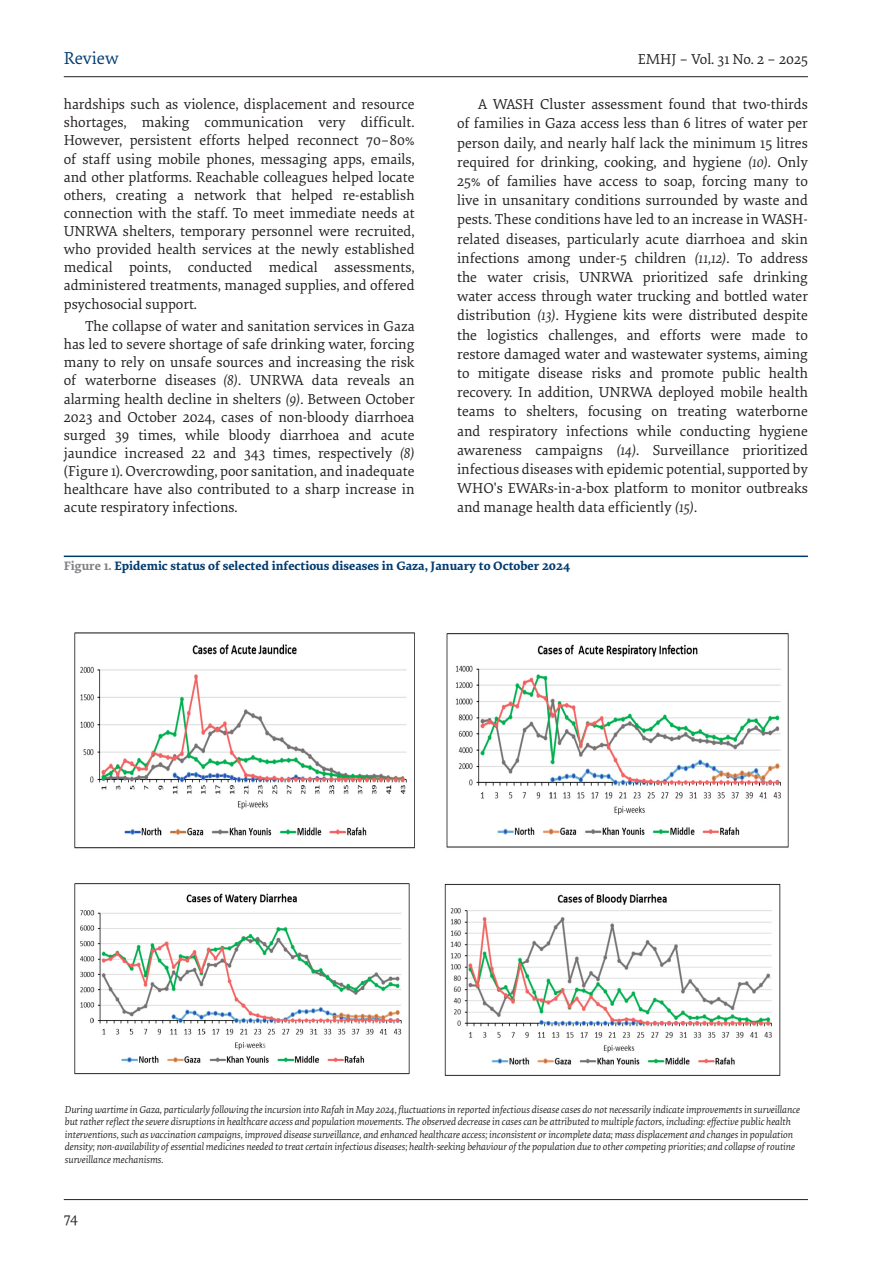
<style>
.page{position:relative;width:893px;height:1263px;background:#fff}
.page>*{position:absolute;margin:0;border:0;box-sizing:border-box;transform-origin:0 0}
.t1{font:18px "Elena";color:#003b70}
.Body{font:15px/18.1px "Elena";color:#231f20;text-align:justify}
.tabletit{font:700 12.75px "Elena";color:#003b70}
.tablenote{font:italic 10.5px/12.6px "Elena";color:#231f20}
.s1{font-style:italic}
.s2{color:#808285}
</style>
<div class="page">
<hr style="left:64px;top:1199px;width:744px;height:1px;background:#231f20">
<hr style="left:64px;top:76px;width:744px;height:1px;background:#231f20">
<hr style="left:64px;top:556px;width:744px;height:1px;background:#003b70">
<img style="left:74px;top:632px;width:715px;height:444px">
<p class="t1" style="left:64px;top:45px;width:56px">Review</p>
<p class="Body" style="left:638px;top:49px;width:172px">EMHJ – Vol. 31 No. 2 – 2025</p>
<p class="Body" style="left:64px;top:95px;width:352px">hardships such as violence, displacement and resource shortages, making communication very difficult.<br>However, persistent efforts helped reconnect 70–80% of staff using mobile phones, messaging apps, emails, and other platforms. Reachable colleagues helped locate others, creating a network that helped re-establish connection with the staff. To meet immediate needs at UNRWA shelters, temporary personnel were recruited, who provided health services at the newly established medical points, conducted medical assessments, administered treatments, managed supplies, and offered psychosocial support.</p>
<p class="Body" style="left:64px;top:316px;width:352px;text-indent:21px">The collapse of water and sanitation services in Gaza has led to severe shortage of safe drinking water, forcing many to rely on unsafe sources and increasing the risk of waterborne diseases <span class="s1">(8)</span>. UNRWA data reveals an alarming health decline in shelters <span class="s1">(9)</span>. Between October 2023 and October 2024, cases of non-bloody diarrhoea surged 39 times, while bloody diarrhoea and acute jaundice increased 22 and 343 times, respectively <span class="s1">(8) </span>(Figure 1). Overcrowding, poor sanitation, and inadequate healthcare have also contributed to a sharp increase in acute respiratory infections.</p>
<p class="Body" style="left:457px;top:94px;width:352px;line-height:19.2px;text-indent:21px">A WASH Cluster assessment found that two-thirds of families in Gaza access less than 6 litres of water per person daily, and nearly half lack the minimum 15 litres required for drinking, cooking, and hygiene <span class="s1">(10)</span>. Only 25% of families have access to soap, forcing many to live in unsanitary conditions surrounded by waste and pests. These conditions have led to an increase in WASH&shy;related diseases, particularly acute diarrhoea and skin infections among under-5 children <span class="s1">(11,12)</span>. To address the water crisis, UNRWA prioritized safe drinking water access through water trucking and bottled water distribution <span class="s1">(13)</span>. Hygiene kits were distributed despite the logistics challenges, and efforts were made to restore damaged water and wastewater systems, aiming to mitigate disease risks and promote public health recovery. In addition, UNRWA deployed mobile health teams to shelters, focusing on treating waterborne and respiratory infections while conducting hygiene awareness campaigns <span class="s1">(14)</span>. Surveillance prioritized infectious diseases with epidemic potential, supported by WHO's EWARs-in-a-box platform to monitor outbreaks and manage health data efficiently <span class="s1">(15)</span>.</p>
<p class="tabletit" style="left:64px;top:556px;width:508px"><span class="s2">Figure 1.</span> Epidemic status of selected infectious diseases in Gaza, January to October 2024</p>
<p class="tablenote" style="left:65px;top:1102px;width:737px">During wartime in Gaza, particularly following the incursion into Rafah in May 2024, fluctuations in reported infectious disease cases do not necessarily indicate improvements in surveillance but rather reflect the severe disruptions in healthcare access and population movements. The observed decrease in cases can be attributed to multiple factors, including: effective public health interventions, such as vaccination campaigns, improved disease surveillance, and enhanced healthcare access; inconsistent or incomplete data; mass displacement and changes in population density; non-availability of essential medicines needed to treat certain infectious diseases; health-seeking behaviour of the population due to other competing priorities; and collapse of routine surveillance mechanisms.</p>
<p class="Body" style="left:64px;top:1208px;width:15px">74</p>
</div>
